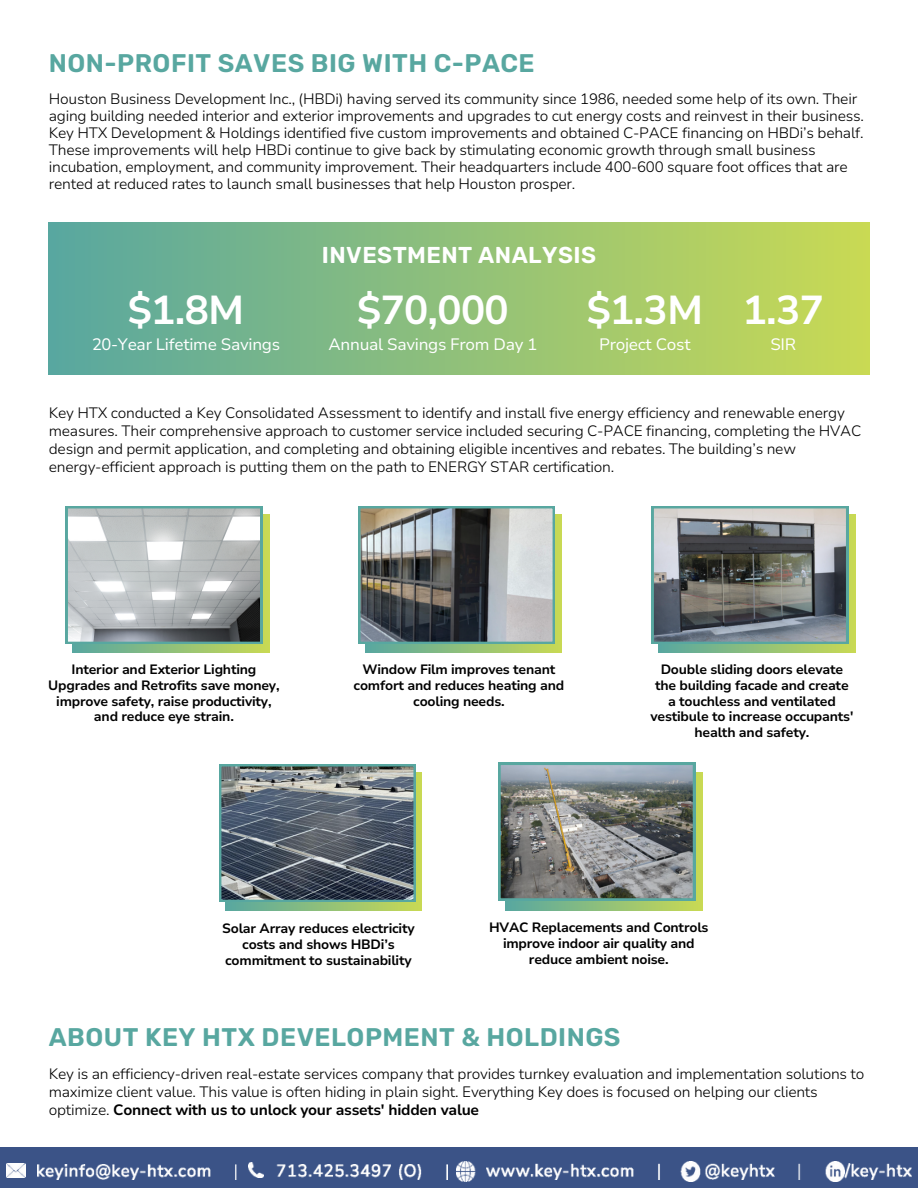
<style>
.page{position:relative;width:918px;height:1188px;background:#fff}
.page>*{position:absolute;margin:0;border:0;box-sizing:border-box;transform-origin:0 0}
.t1{font:700 40.35px "Nunito Sans 10 pt";letter-spacing:-.015em;color:#fff}
.t2{font:600 25.5px "Rubik";letter-spacing:.02em;color:#58a7a0}
.t3{font:600 22.95px "Rubik";letter-spacing:.02em;color:#fff}
.t4{font:16.5px "Nunito Sans 10 pt";letter-spacing:-.015em;color:#fff}
.t5{font:300 15px/16.8px "Nunito Sans 10 pt";letter-spacing:-.015em;color:#000}
.t6{font:700 13.5px/15.8px "Nunito Sans 10 pt";letter-spacing:-.015em;color:#000;text-align:center}
.s1{font-weight:700}
</style>
<div class="page">
<div style="left:49px;top:223px;width:820px;height:152px;background:linear-gradient(to right,#58a7a0,#c9da54)"></div>
<div style="left:0;top:1147px;width:918px;height:41px;background:#3b5387"></div>
<div style="left:73px;top:514px;width:196px;height:138px;background:linear-gradient(to right,#58a7a0,#c8d954)"></div>
<svg style="left:66px;top:506px;width:196px;height:137px;background:#b1b8b9"></svg>
<div style="left:365px;top:514px;width:197px;height:138px;background:linear-gradient(to right,#57a7a0,#c9d954)"></div>
<img style="left:358px;top:506px;width:197px;height:137px">
<div style="left:659px;top:514px;width:196px;height:138px;background:linear-gradient(to right,#58a7a0,#c8d954)"></div>
<svg style="left:652px;top:506px;width:196px;height:137px;background:#757b7c"></svg>
<div style="left:225px;top:772px;width:197px;height:138px;background:linear-gradient(to right,#58a7a0,#c9d954)"></div>
<svg style="left:219px;top:764px;width:197px;height:138px;background:#5f6b75"></svg>
<svg style="left:506px;top:772px;width:196px;height:138px;background:#98c474"></svg>
<img style="left:498px;top:763px;width:197px;height:137px">
<img style="left:457px;top:1162px;width:386px;height:19px">
<img style="left:7px;top:1164px;width:19px;height:13px">
<img style="left:37px;top:1164px;width:411px;height:16px">
<img style="left:487px;top:1163px;width:425px;height:16px">
<h2 class="t2" style="left:49px;top:48px;width:487px">NON-PROFIT SAVES BIG WITH C-PACE</h2>
<h5 class="t5" style="left:49px;top:91px;width:817px">Houston Business Development Inc., (HBDi) having served its community since 1986, needed some help of its own. Their aging building needed interior and exterior improvements and upgrades to cut energy costs and reinvest in their business.<br>Key HTX Development &amp; Holdings identified five custom improvements and obtained C-PACE financing on HBDi’s behalf.<br>These improvements will help HBDi continue to give back by stimulating economic growth through small business incubation, employment, and community improvement. Their headquarters include 400-600 square foot offices that are rented at reduced rates to launch small businesses that help Houston prosper.</h5>
<h5 class="t1" style="left:128px;top:283px;width:118px">$1.8M</h5>
<h1 class="t4" style="left:92px;top:333px;width:190px">20-Year Lifetime Savings</h1>
<h3 class="t3" style="left:322px;top:242px;width:276px">INVESTMENT ANALYSIS</h3>
<h5 class="t1" style="left:357px;top:283px;width:153px">$70,000</h5>
<h3 class="t4" style="left:329px;top:333px;width:210px">Annual Savings From Day 1</h3>
<h2 class="t1" style="left:587px;top:283px;width:118px">$1.3M</h2>
<h5 class="t4" style="left:599px;top:333px;width:93px">Project Cost</h5>
<h1 class="t1" style="left:743px;top:283px;width:83px">1.37</h1>
<h5 class="t4" style="left:770px;top:333px;width:27px">SIR</h5>
<p class="t5" style="left:49px;top:404px;width:814px;line-height:18px">Key HTX conducted a Key Consolidated Assessment to identify and install five energy efficiency and renewable energy measures. Their comprehensive approach to customer service included securing C-PACE financing, completing the HVAC design and permit application, and completing and obtaining eligible incentives and rebates. The building’s new energy-efficient approach is putting them on the path to ENERGY STAR certification.</p>
<p class="t6" style="left:48px;top:662px;width:233px">Interior and Exterior Lighting<br>Upgrades and Retrofits save money, improve safety, raise productivity,</p>
<p class="t6" style="left:94px;top:709px;width:141px">and reduce eye strain.</p>
<p class="t6" style="left:354px;top:662px;width:212px">Window Film improves tenant comfort and reduces heating and cooling needs.</p>
<p class="t6" style="left:661px;top:662px;width:184px">Double sliding doors elevate</p>
<p class="t6" style="left:655px;top:678px;width:195px">the building facade and create</p>
<p class="t6" style="left:668px;top:693px;width:169px">a touchless and ventilated</p>
<p class="t6" style="left:651px;top:709px;width:204px">vestibule to increase occupants' health and safety.</p>
<p class="t6" style="left:222px;top:921px;width:194px">Solar Array reduces electricity costs and shows HBDi’s commitment to sustainability</p>
<h3 class="t6" style="left:489px;top:920px;width:221px">HVAC Replacements and Controls improve indoor air quality and reduce ambient noise.</h3>
<h4 class="t2" style="left:49px;top:1022px;width:573px">ABOUT KEY HTX DEVELOPMENT &amp; HOLDINGS</h4>
<h5 class="t5" style="left:49px;top:1066px;width:817px;line-height:18px">Key is an efficiency-driven real-estate services company that provides turnkey evaluation and implementation solutions to maximize client value. This value is often hiding in plain sight. Everything Key does is focused on helping our clients optimize. <span class="s1">Connect with us to unlock your assets' hidden value</span></h5>
</div>
